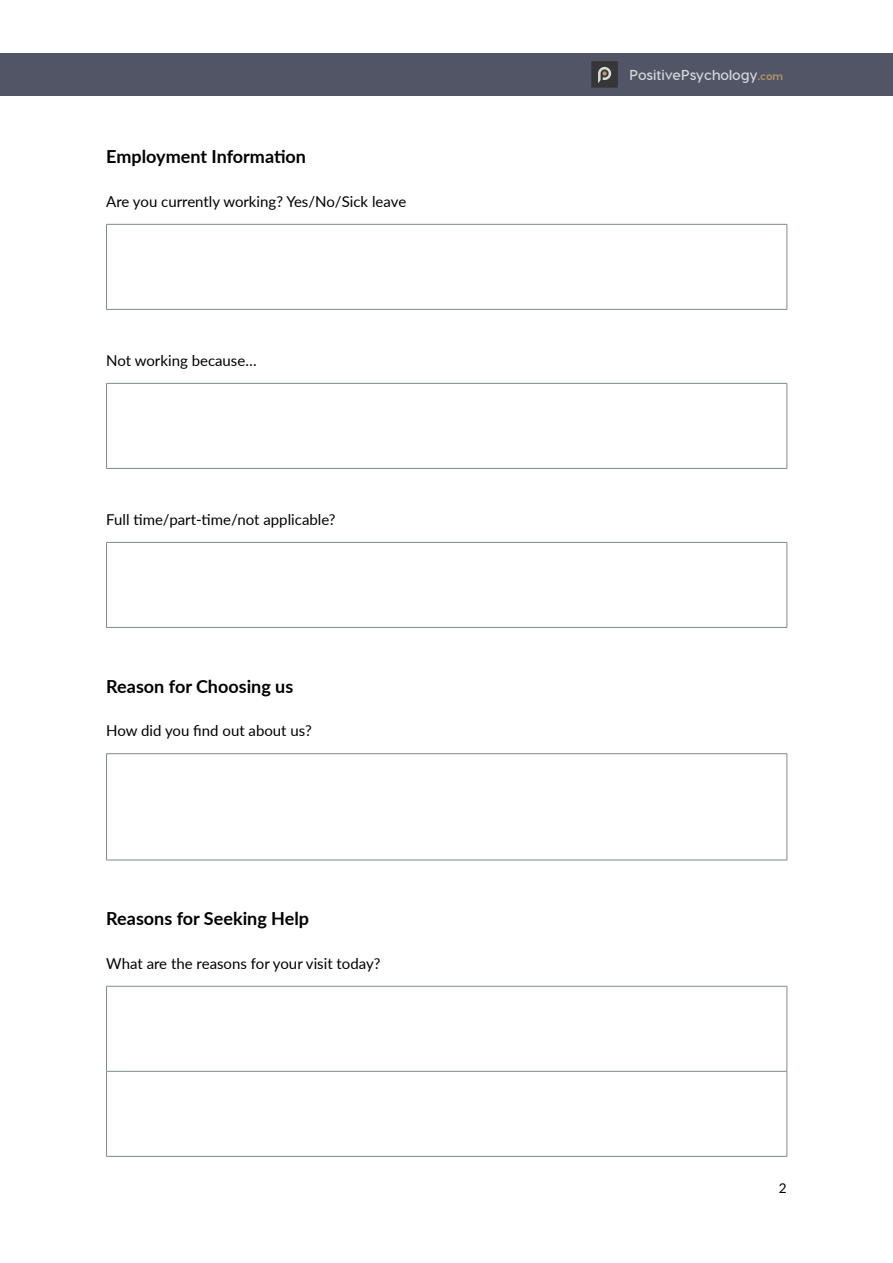
<style>
.page{position:relative;width:893px;height:1263px;background:#fff}
.page>*{position:absolute;margin:0;border:0;box-sizing:border-box;transform-origin:0 0}
.t1{font:700 18px "Lato";color:#000}
.t2{font:15px "Lato";color:#000}
.t3{font:700 14.4px "Visby CF";color:#d6d7da}
.t4{font:13.5px "Lato";color:#000}
.s1{font-weight:800;font-size:10.8px;color:#af9364}
</style>
<div class="page">
<div style="left:0;top:53px;width:893px;height:43px;background:#525566"></div>
<div style="left:591px;top:61px;width:27px;height:27px;background:#363638"></div>
<svg style="left:598px;top:67px;width:13px;height:16px"></svg>
<hr style="left:106px;top:224px;width:681px;height:1px;background:#7e8a8f">
<hr style="left:106px;top:225px;width:1px;height:84px;background:#7e8a8f">
<hr style="left:787px;top:225px;width:1px;height:84px;background:#7e8a8f">
<hr style="left:106px;top:309px;width:681px;height:1px;background:#7e8a8f">
<hr style="left:106px;top:383px;width:681px;height:1px;background:#7e8a8f">
<hr style="left:106px;top:384px;width:1px;height:84px;background:#7e8a8f">
<hr style="left:787px;top:384px;width:1px;height:84px;background:#7e8a8f">
<hr style="left:106px;top:468px;width:681px;height:1px;background:#7e8a8f">
<hr style="left:106px;top:542px;width:681px;height:1px;background:#7e8a8f">
<hr style="left:106px;top:543px;width:1px;height:84px;background:#7e8a8f">
<hr style="left:787px;top:543px;width:1px;height:84px;background:#7e8a8f">
<hr style="left:106px;top:627px;width:681px;height:1px;background:#7e8a8f">
<hr style="left:106px;top:753px;width:681px;height:1px;background:#7e8a8f">
<hr style="left:106px;top:754px;width:1px;height:106px;background:#7e8a8f">
<hr style="left:787px;top:754px;width:1px;height:106px;background:#7e8a8f">
<hr style="left:106px;top:860px;width:681px;height:1px;background:#7e8a8f">
<hr style="left:106px;top:986px;width:681px;height:1px;background:#7e8a8f">
<hr style="left:106px;top:986px;width:1px;height:85px;background:#7e8a8f">
<hr style="left:787px;top:986px;width:1px;height:85px;background:#7e8a8f">
<hr style="left:106px;top:1071px;width:681px;height:1px;background:#7e8a8f">
<hr style="left:106px;top:1071px;width:1px;height:85px;background:#7e8a8f">
<hr style="left:787px;top:1071px;width:1px;height:85px;background:#7e8a8f">
<hr style="left:106px;top:1156px;width:681px;height:1px;background:#7e8a8f">
<p class="t1" style="left:106px;top:144px;width:201px">Employment Information</p>
<p class="t2" style="left:106px;top:191px;width:301px">Are you currently working? Yes/No/Sick leave</p>
<p class="t2" style="left:106px;top:350px;width:152px">Not working because…</p>
<p class="t2" style="left:106px;top:509px;width:231px">Full time/part-time/not applicable?</p>
<p class="t1" style="left:106px;top:673px;width:189px">Reason for Choosing us</p>
<p class="t2" style="left:106px;top:720px;width:207px">How did you find out about us?</p>
<p class="t1" style="left:106px;top:905px;width:204px">Reasons for Seeking Help</p>
<p class="t2" style="left:106px;top:953px;width:276px">What are the reasons for your visit today?</p>
<p class="t3" style="left:629px;top:66px;width:155px">PositivePsychology<span class="s1">.com</span></p>
<p class="t4" style="left:779px;top:1178px;width:9px">2</p>
</div>
